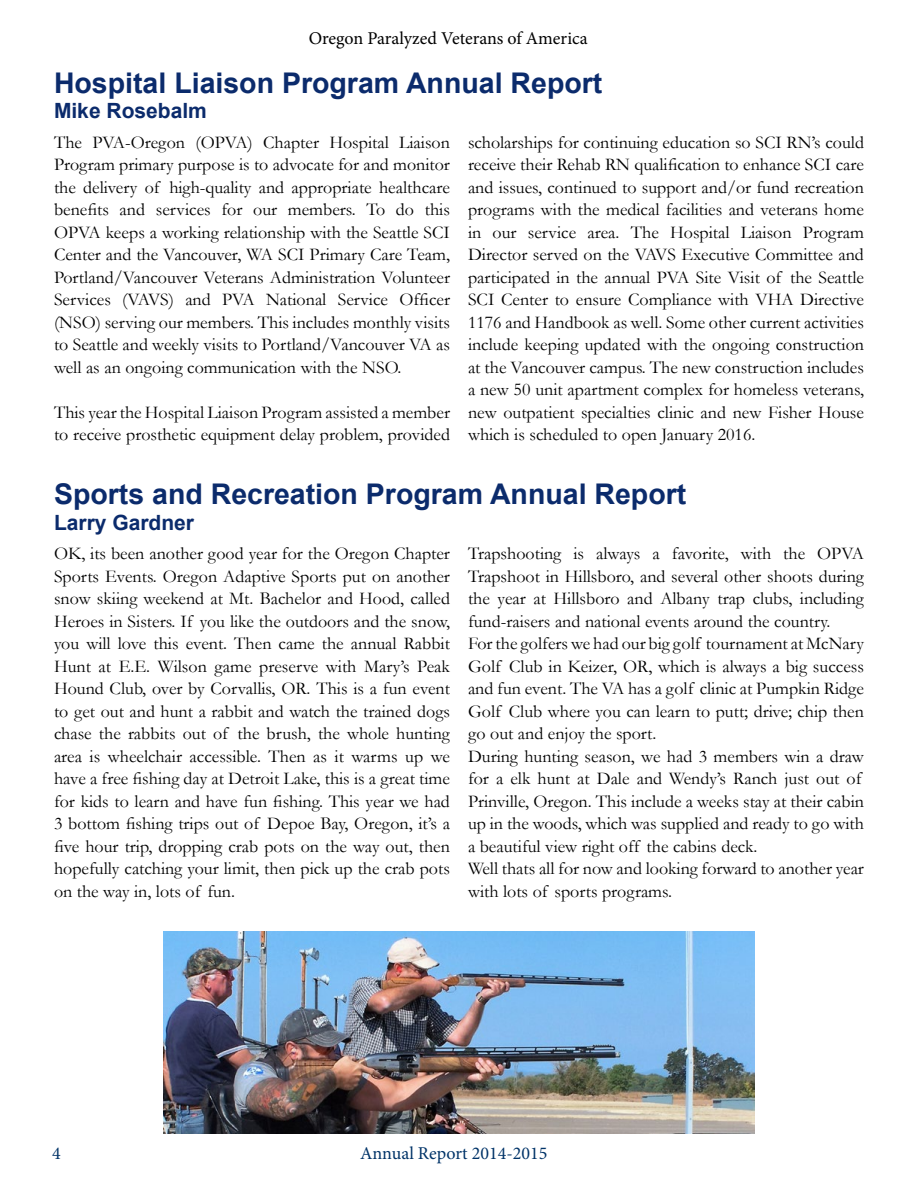
<style>
.page{position:relative;width:918px;height:1188px;background:#fff}
.page>*{position:absolute;margin:0;border:0;box-sizing:border-box;transform-origin:0 0}
.t1{font:700 28.5px "Arial";color:#0b2b6c}
.t2{font:700 21px "Arial";color:#0b2b6c}
.t3{font:18px/22.5px "Garamond";color:#000;text-align:justify}
.t4{font:18px "Minion Pro";color:#000}
.t5{font:18px "Minion Pro";color:#003368}
</style>
<div class="page">
<img style="left:163px;top:932px;width:592px;height:202px">
<p class="t4" style="left:309px;top:26px;width:281px">Oregon Paralyzed Veterans of America</p>
<h1 class="t1" style="left:54px;top:63px;width:550px">Hospital Liaison Program Annual Report</h1>
<p class="t2" style="left:54px;top:96px;width:154px">Mike Rosebalm</p>
<p class="t3" style="left:54px;top:130px;width:398px">The PVA-Oregon (OPVA) Chapter Hospital Liaison Program primary purpose is to advocate for and monitor the delivery of high-quality and appropriate healthcare benefits and services for our members. To do this OPVA keeps a working relationship with the Seattle SCI Center and the Vancouver, WA SCI Primary Care Team, Portland/Vancouver Veterans Administration Volunteer Services (VAVS) and PVA National Service Officer (NSO) serving our members. This includes monthly visits to Seattle and weekly visits to Portland/Vancouver VA as well as an ongoing communication with the NSO.</p>
<p class="t3" style="left:54px;top:400px;width:398px">This year the Hospital Liaison Program assisted a member to receive prosthetic equipment delay problem, provided</p>
<p class="t3" style="left:468px;top:130px;width:398px">scholarships for continuing education so SCI RN’s could receive their Rehab RN qualification to enhance SCI care and issues, continued to support and/or fund recreation programs with the medical facilities and veterans home in our service area. The Hospital Liaison Program Director served on the VAVS Executive Committee and participated in the annual PVA Site Visit of the Seattle SCI Center to ensure Compliance with VHA Directive 1176 and Handbook as well. Some other current activities include keeping updated with the ongoing construction at the Vancouver campus. The new construction includes a new 50 unit apartment complex for homeless veterans, new outpatient specialties clinic and new Fisher House which is scheduled to open January 2016.</p>
<h1 class="t1" style="left:54px;top:474px;width:634px">Sports and Recreation Program Annual Report</h1>
<p class="t2" style="left:54px;top:508px;width:142px">Larry Gardner</p>
<p class="t3" style="left:54px;top:542px;width:398px">OK, its been another good year for the Oregon Chapter Sports Events. Oregon Adaptive Sports put on another snow skiing weekend at Mt. Bachelor and Hood, called Heroes in Sisters. If you like the outdoors and the snow, you will love this event. Then came the annual Rabbit Hunt at E.E. Wilson game preserve with Mary’s Peak Hound Club, over by Corvallis, OR. This is a fun event to get out and hunt a rabbit and watch the trained dogs chase the rabbits out of the brush, the whole hunting area is wheelchair accessible. Then as it warms up we have a free fishing day at Detroit Lake, this is a great time for kids to learn and have fun fishing. This year we had 3 bottom fishing trips out of Depoe Bay, Oregon, it’s a five hour trip, dropping crab pots on the way out, then hopefully catching your limit, then pick up the crab pots on the way in, lots of fun.</p>
<p class="t3" style="left:468px;top:542px;width:398px;text-align:left">Trapshooting is always a favorite, with the OPVA Trapshoot in Hillsboro, and several other shoots during the year at Hillsboro and Albany trap clubs, including fund-raisers and national events around the country.<br>For the golfers we had our big golf tournament at McNary Golf Club in Keizer, OR, which is always a big success and fun event. The VA has a golf clinic at Pumpkin Ridge Golf Club where you can learn to putt; drive; chip then go out and enjoy the sport.<br>During hunting season, we had 3 members win a draw for a elk hunt at Dale and Wendy’s Ranch just out of Prinville, Oregon. This include a weeks stay at their cabin up in the woods, which was supplied and ready to go with a beautiful view right off the cabins deck.<br>Well thats all for now and looking forward to another year with lots of sports programs.</p>
<p class="t5" style="left:52px;top:1141px;width:10px">4</p>
<p class="t5" style="left:360px;top:1141px;width:189px">Annual Report 2014-2015</p>
</div>
